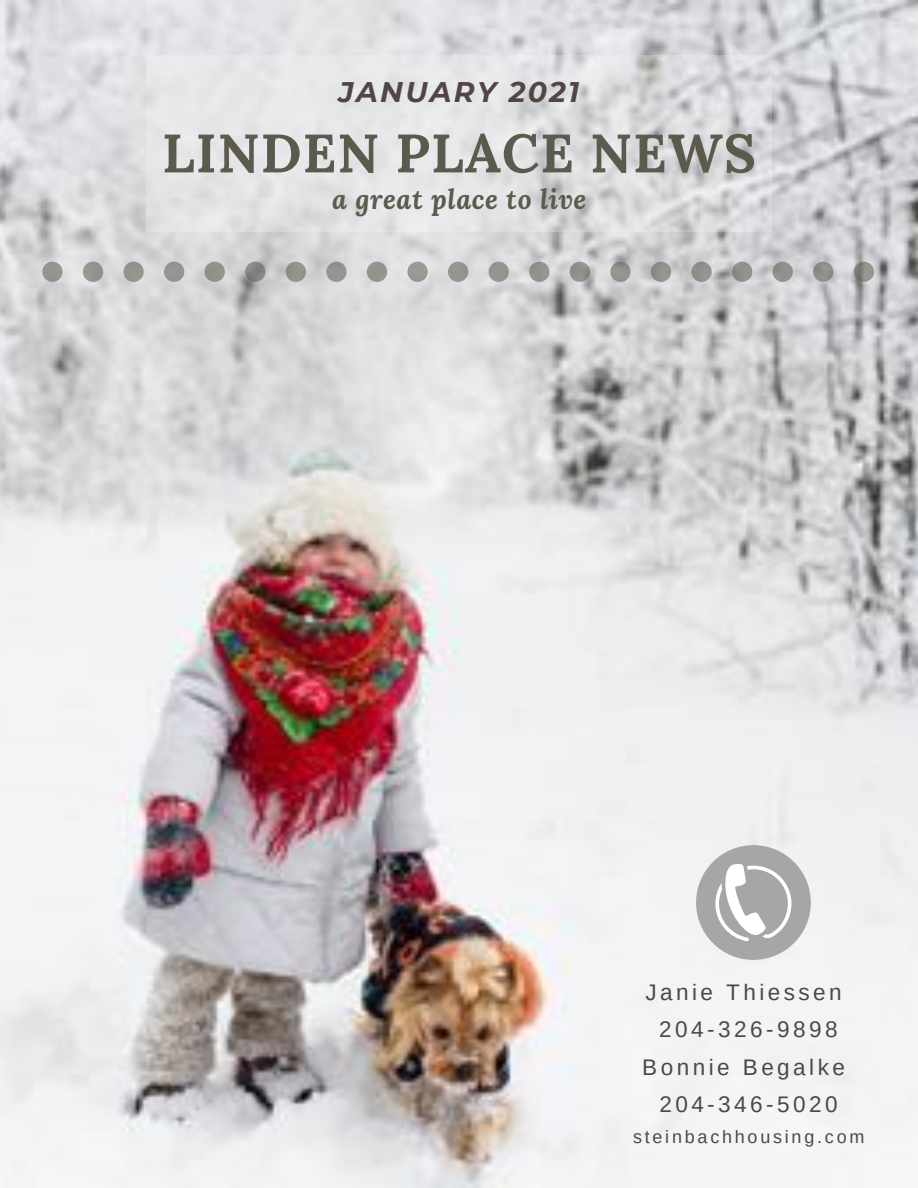
<style>
.page{position:relative;width:918px;height:1188px;background:#fff}
.page>*{position:absolute;margin:0;border:0;box-sizing:border-box;transform-origin:0 0}
.t1{font:700 54px "Lora";letter-spacing:.02em;color:#5c594d}
.t2{font:italic 700 28.35px "Montserrat";letter-spacing:.08em;color:#524645}
.t3{font:italic 700 27.3px "Lora";letter-spacing:.02em;color:#5c594d}
.t4{font:22.5px/37.2px "Arimo";letter-spacing:.155em;color:#524645;text-align:center}
.t5{font:18px "Arimo";letter-spacing:.155em;color:#524645}
</style>
<div class="page">
<img style="left:0;top:0;width:918px;height:1188px">
<svg style="left:42px;top:262px;width:21px;height:20px"></svg>
<svg style="left:83px;top:262px;width:20px;height:20px"></svg>
<svg style="left:123px;top:262px;width:21px;height:20px"></svg>
<svg style="left:164px;top:262px;width:20px;height:20px"></svg>
<svg style="left:205px;top:262px;width:20px;height:20px"></svg>
<svg style="left:245px;top:262px;width:20px;height:20px"></svg>
<svg style="left:286px;top:262px;width:20px;height:20px"></svg>
<svg style="left:326px;top:262px;width:21px;height:20px"></svg>
<svg style="left:367px;top:262px;width:20px;height:20px"></svg>
<svg style="left:407px;top:262px;width:21px;height:20px"></svg>
<svg style="left:448px;top:262px;width:20px;height:20px"></svg>
<svg style="left:489px;top:262px;width:20px;height:20px"></svg>
<svg style="left:529px;top:262px;width:20px;height:20px"></svg>
<svg style="left:570px;top:262px;width:20px;height:20px"></svg>
<svg style="left:610px;top:262px;width:21px;height:20px"></svg>
<svg style="left:651px;top:262px;width:20px;height:20px"></svg>
<svg style="left:691px;top:262px;width:21px;height:20px"></svg>
<svg style="left:732px;top:262px;width:20px;height:20px"></svg>
<svg style="left:773px;top:262px;width:20px;height:20px"></svg>
<svg style="left:813px;top:262px;width:20px;height:20px"></svg>
<svg style="left:854px;top:262px;width:20px;height:20px"></svg>
<div style="left:696px;top:845px;width:115px;height:115px;background:#a6a6a6;border-radius:50%"></div>
<svg style="left:715px;top:864px;width:76px;height:77px"></svg>
<svg style="left:146px;top:55px;width:626px;height:177px;background:#dfe0e1"></svg>
<p class="t2" style="left:339px;top:75px;width:242px">JANUARY 2021</p>
<h1 class="t1" style="left:162px;top:118px;width:595px">LINDEN PLACE NEWS</h1>
<p class="t3" style="left:332px;top:181px;width:256px">a great place to live</p>
<p class="t4" style="left:642px;top:974px;width:204px">Janie Thiessen<br>204-326-9898<br>Bonnie Begalke<br>204-346-5020</p>
<p class="t5" style="left:633px;top:1127px;width:233px">steinbachhousing.com</p>
</div>
